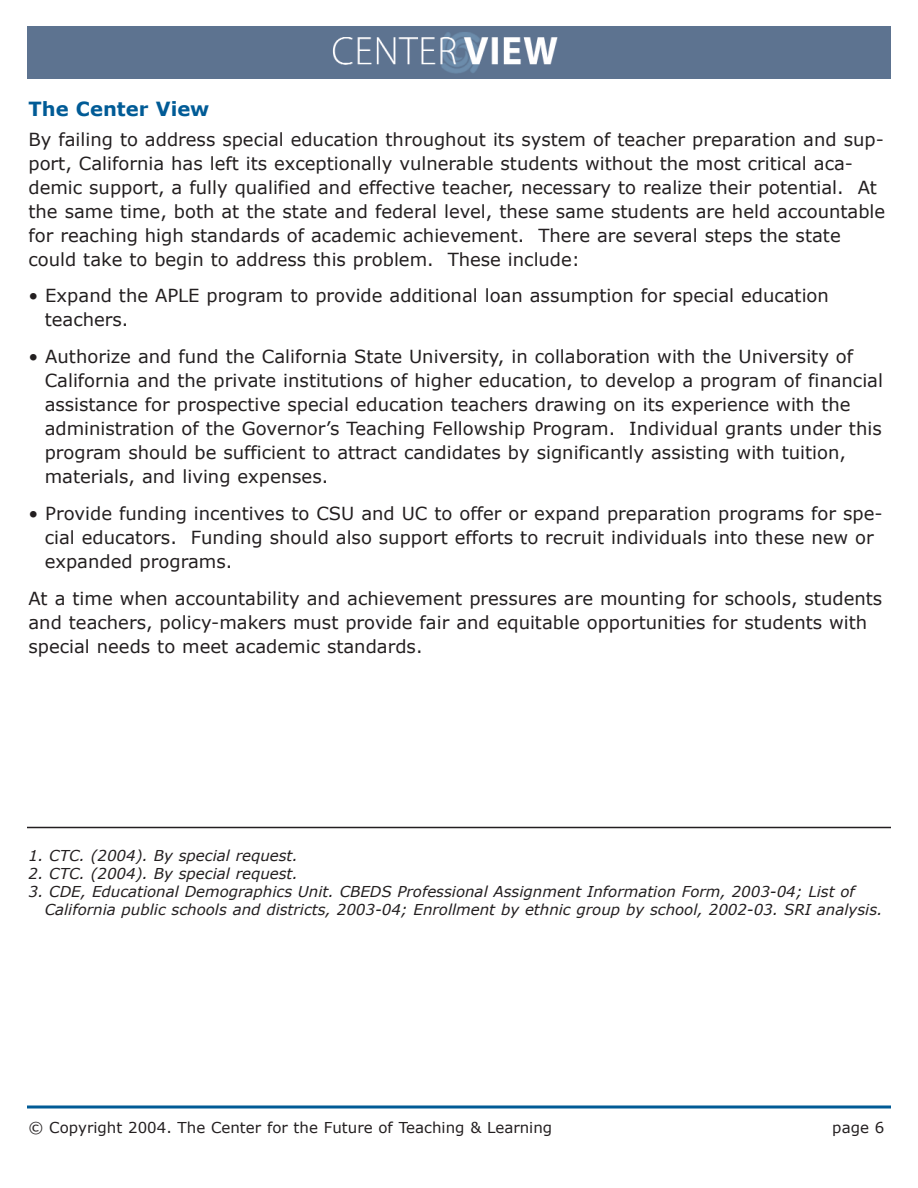
<style>
.page{position:relative;width:918px;height:1188px;background:#fff}
.page>*{position:absolute;margin:0;border:0;box-sizing:border-box;transform-origin:0 0}
.t1{font:700 19.5px "Verdana";color:#005b96}
.t2{font:18px/24px "Verdana";color:#231f20}
.t3{font:italic 15px/18px "Verdana";color:#231f20}
.t4{font:15px "Verdana";color:#231f20}
</style>
<div class="page">
<img style="left:27px;top:27px;width:864px;height:52px">
<hr style="left:27px;top:1106px;width:864px;height:2px;background:#005b96">
<hr style="left:27px;top:827px;width:864px;height:1px;background:#231f20">
<p class="t1" style="left:28px;top:97px;width:182px">The Center View</p>
<p class="t2" style="left:28px;top:126px;width:858px">By failing to address special education throughout its system of teacher preparation and sup&shy;port, California has left its exceptionally vulnerable students without the most critical aca&shy;demic support, a fully qualified and effective teacher, necessary to realize their potential. At the same time, both at the state and federal level, these same students are held accountable for reaching high standards of academic achievement. There are several steps the state could take to begin to address this problem. These include:</p>
<p class="t2" style="left:45px;top:283px;width:786px;text-indent:-16px">• Expand the APLE program to provide additional loan assumption for special education teachers.</p>
<p class="t2" style="left:45px;top:344px;width:840px;text-indent:-16px">• Authorize and fund the California State University, in collaboration with the University of California and the private institutions of higher education, to develop a program of financial assistance for prospective special education teachers drawing on its experience with the administration of the Governor’s Teaching Fellowship Program. Individual grants under this program should be sufficient to attract candidates by significantly assisting with tuition, materials, and living expenses.</p>
<p class="t2" style="left:45px;top:501px;width:840px;text-indent:-16px">• Provide funding incentives to CSU and UC to offer or expand preparation programs for spe&shy;cial educators. Funding should also support efforts to recruit individuals into these new or expanded programs.</p>
<p class="t2" style="left:28px;top:586px;width:855px">At a time when accountability and achievement pressures are mounting for schools, students and teachers, policy-makers must provide fair and equitable opportunities for students with special needs to meet academic standards.</p>
<p class="t3" style="left:28px;top:846px;width:271px">1. CTC. (2004). By special request.</p>
<p class="t3" style="left:28px;top:864px;width:271px">2. CTC. (2004). By special request.</p>
<p class="t3" style="left:45px;top:882px;width:839px;text-indent:-16px">3. CDE, Educational Demographics Unit. CBEDS Professional Assignment Information Form, 2003-04; List of<br>California public schools and districts, 2003-04; Enrollment by ethnic group by school, 2002-03. SRI analysis.</p>
<p class="t4" style="left:28px;top:1118px;width:525px">© Copyright 2004. The Center for the Future of Teaching &amp; Learning</p>
<p class="t4" style="left:832px;top:1118px;width:53px">page 6</p>
</div>
